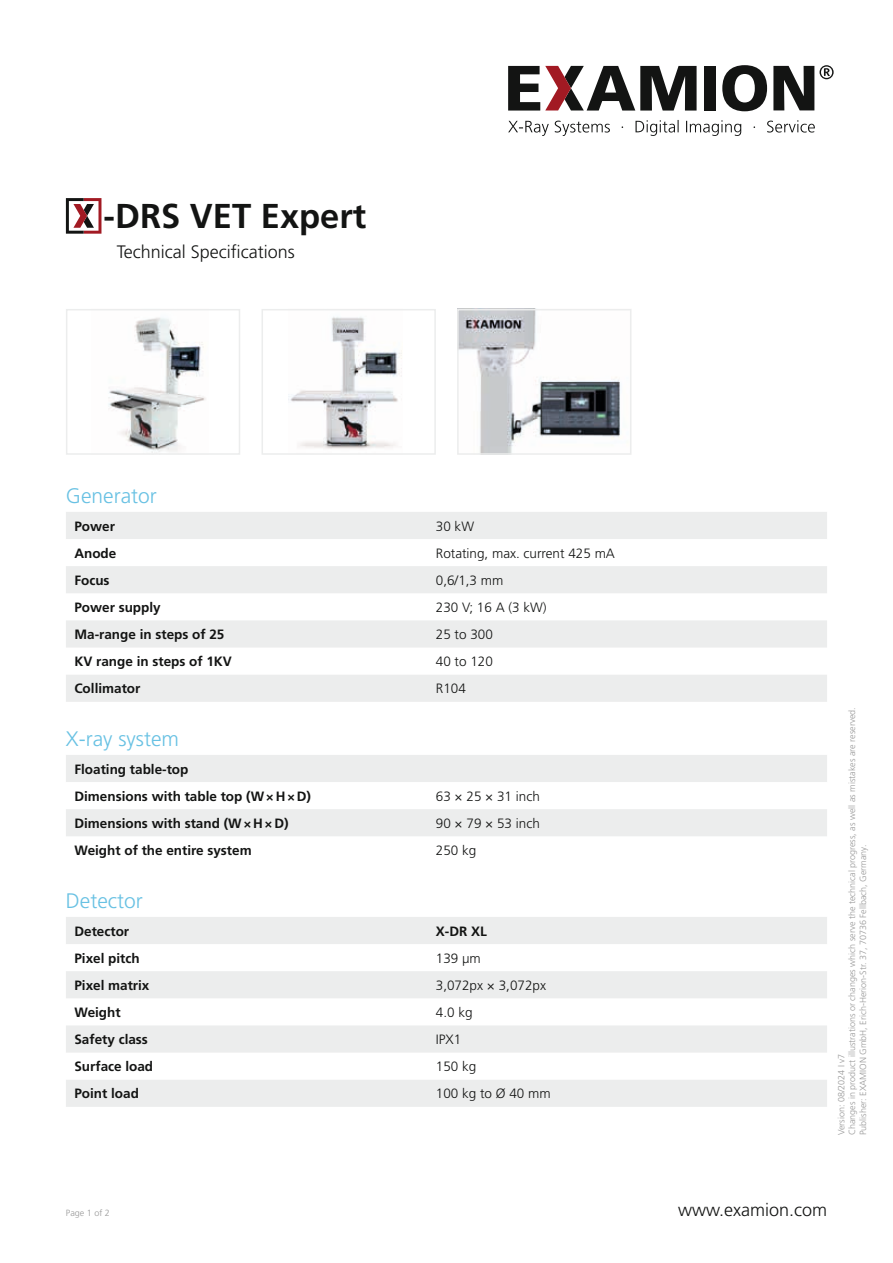
<style>
.page{position:relative;width:893px;height:1263px;background:#fff}
.page>*{position:absolute;margin:0;border:0;box-sizing:border-box;transform-origin:0 0}
.t1{font:700 34.5px "Frutiger LT Std";color:#131413}
.t2{font:300 21px "Frutiger LT Std";color:#68c1e3}
.t3{font:300 18px "Frutiger LT Std";color:#131413}
.t4{font:700 13.5px/27.2px "Frutiger LT Std";color:#131413}
.t5{font:300 13.5px "Frutiger LT Std";color:#131413}
.t6{font:300 9px/10.8px "Frutiger LT Std";color:#999}
</style>
<div class="page">
<svg style="left:66px;top:198px;width:35px;height:36px"></svg>
<img style="left:460px;top:312px;width:161px;height:140px">
<div style="left:457px;top:309px;width:174px;height:146px;border:2px solid #eceded"></div>
<img style="left:289px;top:316px;width:113px;height:133px">
<div style="left:261px;top:309px;width:175px;height:146px;border:2px solid #eceded"></div>
<img style="left:108px;top:317px;width:98px;height:135px">
<div style="left:66px;top:309px;width:174px;height:146px;border:2px solid #eceded"></div>
<div style="left:704px;top:66px;width:12px;height:45px;background:#131413"></div>
<svg style="left:722px;top:65px;width:45px;height:46px"></svg>
<svg style="left:508px;top:66px;width:189px;height:45px"></svg>
<svg style="left:508px;top:120px;width:307px;height:16px"></svg>
<svg style="left:773px;top:65px;width:61px;height:45px"></svg>
<svg style="left:66px;top:512px;width:761px;height:190px;fill:#eceded"></svg>
<svg style="left:66px;top:755px;width:761px;height:81px;fill:#eceded"></svg>
<svg style="left:66px;top:917px;width:761px;height:190px;fill:#eceded"></svg>
<h1 class="t1" style="left:104px;top:196px;width:264px">-DRS VET Expert</h1>
<h3 class="t3" style="left:117px;top:241px;width:180px">Technical Specifications</h3>
<h2 class="t2" style="left:66px;top:484px;width:92px">Generator</h2>
<p class="t4" style="left:74px;top:512px;width:42px">Power</p>
<p class="t5" style="left:436px;top:518px;width:40px">30 kW</p>
<p class="t4" style="left:74px;top:539px;width:43px">Anode</p>
<p class="t5" style="left:436px;top:545px;width:181px">Rotating, max. current 425 mA</p>
<p class="t4" style="left:74px;top:567px;width:37px">Focus</p>
<p class="t5" style="left:436px;top:572px;width:69px">0,6/1,3 mm</p>
<p class="t4" style="left:74px;top:594px;width:88px">Power supply</p>
<p class="t5" style="left:436px;top:600px;width:112px">230 V; 16 A (3 kW)</p>
<p class="t4" style="left:74px;top:621px;width:152px">Ma-range in steps of 25</p>
<p class="t5" style="left:436px;top:627px;width:59px">25 to 300</p>
<p class="t4" style="left:74px;top:648px;width:159px">KV range in steps of 1KV</p>
<p class="t5" style="left:436px;top:654px;width:59px">40 to 120</p>
<p class="t4" style="left:74px;top:675px;width:68px">Collimator</p>
<p class="t5" style="left:436px;top:681px;width:32px">R104</p>
<h2 class="t2" style="left:66px;top:727px;width:115px">X-ray system</h2>
<p class="t4" style="left:74px;top:755px;width:238px">Floating table-top<br>Dimensions with table top (W×H×D)</p>
<p class="t5" style="left:436px;top:788px;width:106px">63 × 25 × 31 inch</p>
<p class="t4" style="left:74px;top:810px;width:216px">Dimensions with stand (W×H×D)</p>
<p class="t5" style="left:436px;top:815px;width:106px">90 × 79 × 53 inch</p>
<p class="t4" style="left:74px;top:837px;width:179px">Weight of the entire system</p>
<p class="t5" style="left:436px;top:843px;width:42px">250 kg</p>
<h2 class="t2" style="left:66px;top:889px;width:78px">Detector</h2>
<p class="t4" style="left:74px;top:917px;width:56px">Detector</p>
<p class="t4" style="left:436px;top:917px;width:53px">X-DR XL</p>
<p class="t4" style="left:74px;top:944px;width:67px">Pixel pitch</p>
<p class="t5" style="left:436px;top:950px;width:47px">139 µm</p>
<p class="t4" style="left:74px;top:972px;width:77px">Pixel matrix</p>
<p class="t5" style="left:436px;top:977px;width:112px">3,072px × 3,072px</p>
<p class="t4" style="left:74px;top:999px;width:48px">Weight</p>
<p class="t5" style="left:436px;top:1005px;width:38px">4.0 kg</p>
<p class="t4" style="left:74px;top:1026px;width:75px">Safety class</p>
<p class="t5" style="left:436px;top:1032px;width:27px">IPX1</p>
<p class="t4" style="left:74px;top:1053px;width:80px">Surface load</p>
<p class="t5" style="left:436px;top:1059px;width:42px">150 kg</p>
<p class="t4" style="left:74px;top:1080px;width:66px">Point load</p>
<p class="t5" style="left:436px;top:1086px;width:116px">100 kg to Ø 40 mm</p>
<p class="t6" style="left:66px;top:1208px;width:46px">Page 1 of 2</p>
<p class="t6" style="left:836px;top:1135px;width:429px;rotate:-90deg">Version: 08/2024 I v7<br>Changes in product illustrations or changes which serve the technical progress, as well as mistakes are reserved.<br>Publisher: EXAMION GmbH, Erich-Herion-Str. 37, 70736 Fellbach, Germany.</p>
<h3 class="t3" style="left:678px;top:1200px;width:151px">www.examion.com</h3>
</div>
